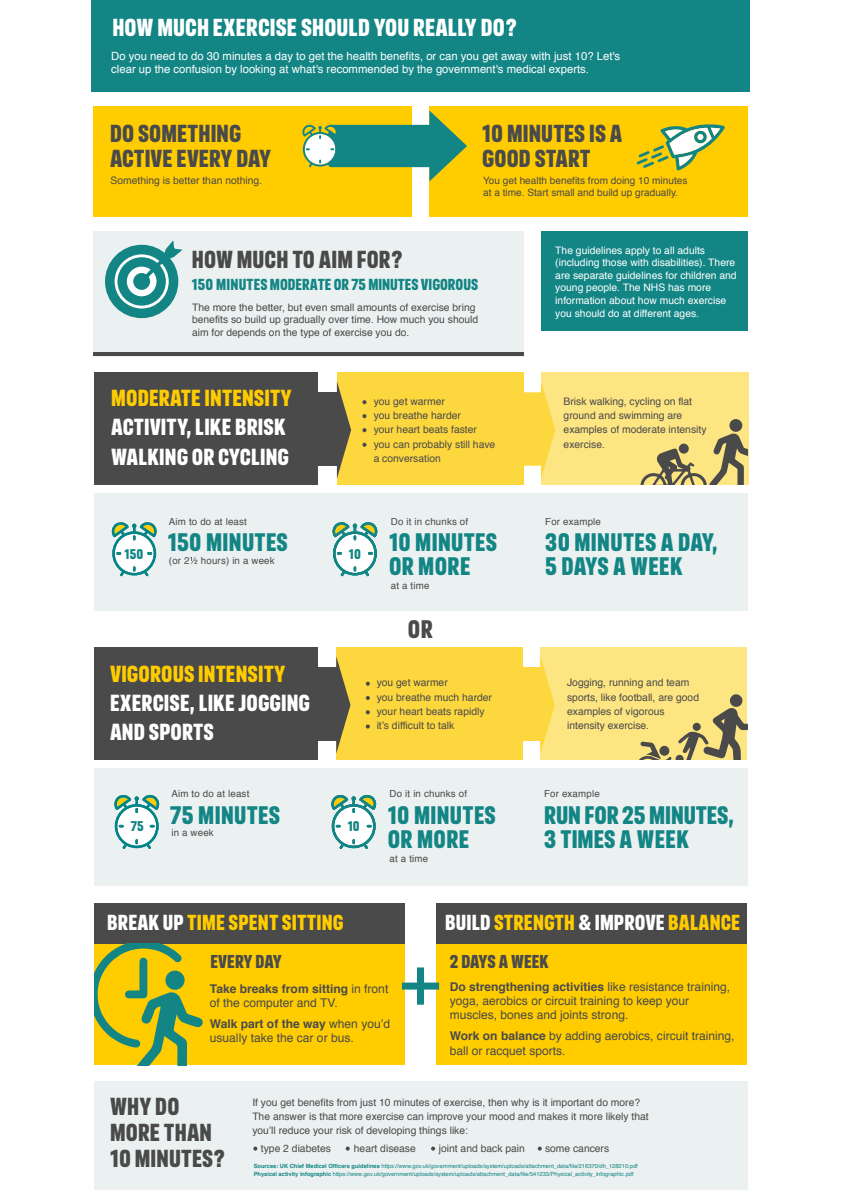
<style>
.page{position:relative;width:842px;height:1191px;background:#fff}
.page>*{position:absolute;margin:0;border:0;box-sizing:border-box;transform-origin:0 0}
.t1{font:700 21.9px/24.3px "ONEYOUSANS";letter-spacing:.015em;color:#138585}
.t2{font:700 21.9px/24.3px "ONEYOUSANS";letter-spacing:-.005em;color:#138585}
.t3{font:700 21.9px "ONEYOUSANS";color:#4a4a4a}
.t4{font:700 21.2px/25.8px "ONEYOUSANS";letter-spacing:.005em;color:#4a4a4a}
.t5{font:700 21.2px "ONEYOUSANS";letter-spacing:.005em;color:#fff}
.t6{font:700 20.1px/29.2px "ONEYOUSANS";letter-spacing:.005em;color:#fff}
.t7{font:700 20.1px "ONEYOUSANS";letter-spacing:.005em;color:#fc0}
.t8{font:700 18.7px "ONEYOUSANS";letter-spacing:.005em;color:#fc0}
.t9{font:700 16.1px "ONEYOUSANS";color:#4a4a4a}
.t10{font:700 13.8px "ONEYOUSANS";color:#138585}
.t11{font:700 12.2px "ONEYOUSANS";letter-spacing:.015em;color:#138585}
.t12{font:12px/14.3px "Helvetica";color:#4a4a4a}
.t13{font:11.3px/13.6px "Helvetica";color:#fff}
.t14{font:10.3px/14.3px "Helvetica";color:#4a4a4a}
.t15{font:10.3px/12.6px "Helvetica";color:#fff}
.t16{font:10.1px/12.1px "Helvetica";color:#4a4a4a}
.t17{font:9.7px "Helvetica";letter-spacing:.015em;color:#4a4a4a}
.t18{font:5.7px/8px "Helvetica";color:#138585}
.s1{color:#fff}
.s2{font-weight:700}
</style>
<div class="page">
<div style="left:436px;top:943px;width:310px;height:122px;background:#fc0"></div>
<div style="left:94px;top:1081px;width:653px;height:109px;background:#ebf0f0"></div>
<div style="left:94px;top:231px;width:430px;height:125px;background:#ebf0f0"></div>
<div style="left:91px;top:0;width:659px;height:91px;background:#138585"></div>
<div style="left:541px;top:231px;width:207px;height:99px;background:#138585"></div>
<div style="left:94px;top:106px;width:318px;height:110px;background:#fc0"></div>
<div style="left:429px;top:106px;width:318px;height:110px;background:#fc0"></div>
<svg style="left:302px;top:110px;width:165px;height:71px"></svg>
<svg style="left:637px;top:124px;width:88px;height:47px"></svg>
<div style="left:94px;top:943px;width:311px;height:122px;background:#fc0"></div>
<svg style="left:110px;top:249px;width:64px;height:64px"></svg>
<div style="left:105px;top:245px;width:73px;height:73px;border:10px solid #138585;border-radius:50%"></div>
<svg style="left:139px;top:241px;width:43px;height:42px"></svg>
<div style="left:117px;top:257px;width:49px;height:49px;border:9px solid #138585;border-radius:50%"></div>
<div style="left:133px;top:273px;width:17px;height:17px;background:#138585;border-radius:50%"></div>
<div style="left:94px;top:493px;width:653px;height:118px;background:#ebf0f0"></div>
<div style="left:94px;top:768px;width:653px;height:117px;background:#ebf0f0"></div>
<svg style="left:190px;top:557px;width:7px;height:7px"></svg>
<svg style="left:111px;top:522px;width:46px;height:54px"></svg>
<svg style="left:332px;top:522px;width:46px;height:54px"></svg>
<svg style="left:114px;top:794px;width:46px;height:55px"></svg>
<svg style="left:331px;top:794px;width:46px;height:55px"></svg>
<hr style="left:94px;top:352px;width:430px;height:4px;background:#4a4a4a">
<svg style="left:253px;top:1146px;width:4px;height:4px"></svg>
<svg style="left:346px;top:1146px;width:4px;height:4px"></svg>
<svg style="left:431px;top:1146px;width:4px;height:4px"></svg>
<svg style="left:538px;top:1146px;width:4px;height:4px"></svg>
<div style="left:94px;top:372px;width:223px;height:113px;background:#4a4a4a"></div>
<div style="left:337px;top:372px;width:187px;height:113px;background:#fdd73e"></div>
<div style="left:541px;top:372px;width:207px;height:113px;background:#fde582"></div>
<div style="left:317px;top:392px;width:20px;height:74px;background:#4a4a4a"></div>
<svg style="left:337px;top:382px;width:14px;height:96px"></svg>
<svg style="left:524px;top:382px;width:31px;height:96px"></svg>
<svg style="left:362px;top:400px;width:4px;height:4px"></svg>
<svg style="left:362px;top:414px;width:4px;height:4px"></svg>
<svg style="left:362px;top:428px;width:4px;height:4px"></svg>
<svg style="left:362px;top:443px;width:4px;height:4px"></svg>
<div style="left:729px;top:419px;width:13px;height:13px;background:#4a4a4a;border-radius:50%"></div>
<svg style="left:640px;top:433px;width:108px;height:51px"></svg>
<div style="left:679px;top:443px;width:10px;height:11px;background:#4a4a4a;border-radius:50%"></div>
<div style="left:94px;top:647px;width:224px;height:113px;background:#4a4a4a"></div>
<div style="left:436px;top:902px;width:310px;height:41px;background:#4a4a4a"></div>
<div style="left:94px;top:902px;width:311px;height:41px;background:#4a4a4a"></div>
<div style="left:336px;top:647px;width:187px;height:113px;background:#fdd73e"></div>
<div style="left:540px;top:647px;width:207px;height:113px;background:#fde582"></div>
<div style="left:316px;top:667px;width:21px;height:73px;background:#4a4a4a"></div>
<svg style="left:336px;top:656px;width:14px;height:97px"></svg>
<div style="left:521px;top:667px;width:20px;height:73px;background:#fdd73e"></div>
<svg style="left:540px;top:657px;width:15px;height:96px"></svg>
<svg style="left:366px;top:681px;width:4px;height:5px"></svg>
<svg style="left:366px;top:696px;width:4px;height:4px"></svg>
<svg style="left:366px;top:710px;width:4px;height:4px"></svg>
<svg style="left:366px;top:724px;width:4px;height:4px"></svg>
<svg style="left:639px;top:694px;width:108px;height:66px"></svg>
<svg style="left:94px;top:943px;width:109px;height:122px"></svg>
<div style="left:165px;top:970px;width:20px;height:19px;background:#138585;border-radius:50%"></div>
<svg style="left:402px;top:967px;width:37px;height:37px"></svg>
<h2 class="t5" style="left:112px;top:16px;width:406px">HOW MUCH EXERCISE SHOULD YOU REALLY DO?</h2>
<p class="t13" style="left:111px;top:49px;width:510px">Do you need to do 30 minutes a day to get the health benefits, or can you get away with just 10? Let's clear up the confusion by looking at what's recommended by the government's medical experts.</p>
<h2 class="t4" style="left:110px;top:122px;width:163px;line-height:24.7px">DO SOMETHING<br>ACTIVE EVERY DAY</h2>
<h2 class="t4" style="left:482px;top:123px;width:142px;line-height:24.7px">10 MINUTES IS A<br>GOOD START</h2>
<p class="t14" style="left:111px;top:174px;width:153px">Something is better than nothing.</p>
<p class="t16" style="left:483px;top:175px;width:206px">You get health benefits from doing 10 minutes at a time. Start small and build up gradually.</p>
<h2 class="t4" style="left:192px;top:248px;width:212px">HOW MUCH TO AIM FOR?</h2>
<p class="t14" style="left:192px;top:301px;width:288px;line-height:12.6px">The more the better, but even small amounts of exercise bring benefits so build up gradually over time. How much you should aim for depends on the type of exercise you do.</p>
<h3 class="t10" style="left:192px;top:277px;width:288px">150 MINUTES MODERATE OR 75 MINUTES VIGOROUS</h3>
<h3 class="t7" style="left:111px;top:387px;width:182px">MODERATE INTENSITY</h3>
<h3 class="t6" style="left:111px;top:414px;width:179px">ACTIVITY, LIKE BRISK<br>WALKING OR CYCLING</h3>
<p class="t14" style="left:374px;top:394px;width:123px">you get warmer<br>you breathe harder<br>your heart beats faster you can probably still have a conversation</p>
<p class="t11" style="left:125px;top:547px;width:20px">150</p>
<p class="t17" style="left:169px;top:514px;width:79px">Aim to do at least</p>
<p class="t17" style="left:169px;top:553px;width:107px">(or 2 hours) in a week</p>
<h1 class="t1" style="left:168px;top:531px;width:122px">150 MINUTES</h1>
<p class="t11" style="left:349px;top:547px;width:14px">10</p>
<p class="t17" style="left:391px;top:514px;width:79px">Do it in chunks of</p>
<h1 class="t1" style="left:389px;top:531px;width:110px">10 MINUTES<br>OR MORE</h1>
<p class="t17" style="left:391px;top:578px;width:40px">at a time</p>
<h1 class="t3" style="left:408px;top:617px;width:26px">OR</h1>
<h3 class="t7" style="left:110px;top:663px;width:177px">VIGOROUS INTENSITY</h3>
<h3 class="t6" style="left:110px;top:690px;width:201px">EXERCISE, LIKE JOGGING<br>AND SPORTS</h3>
<p class="t14" style="left:377px;top:676px;width:117px">you get warmer<br>you breathe much harder your heart beats rapidly it’s difficult to talk</p>
<p class="t11" style="left:131px;top:820px;width:15px">75</p>
<p class="t17" style="left:171px;top:786px;width:79px">Aim to do at least</p>
<p class="t17" style="left:171px;top:825px;width:44px">in a week</p>
<h1 class="t1" style="left:170px;top:804px;width:111px">75 MINUTES</h1>
<p class="t11" style="left:348px;top:820px;width:14px">10</p>
<p class="t17" style="left:390px;top:786px;width:79px">Do it in chunks of</p>
<h1 class="t1" style="left:388px;top:804px;width:110px">10 MINUTES<br>OR MORE</h1>
<p class="t17" style="left:390px;top:851px;width:40px">at a time</p>
<p class="t15" style="left:555px;top:244px;width:183px">The guidelines apply to all adults (including those with disabilities). There are separate guidelines for children and young people. The NHS has more information about how much exercise you should do at different ages.</p>
<p class="t14" style="left:564px;top:394px;width:144px">Brisk walking, cycling on flat ground and swimming are examples of moderate intensity exercise.</p>
<p class="t17" style="left:545px;top:514px;width:57px">For example</p>
<h1 class="t1" style="left:545px;top:531px;width:174px">30 MINUTES A DAY,<br>5 DAYS A WEEK</h1>
<p class="t14" style="left:567px;top:676px;width:133px">Jogging, running and team sports, like football, are good examples of vigorous intensity exercise.</p>
<p class="t17" style="left:544px;top:786px;width:57px">For example</p>
<h1 class="t2" style="left:544px;top:804px;width:191px">RUN FOR 25 MINUTES,<br>3 TIMES A WEEK</h1>
<h3 class="t8" style="left:107px;top:912px;width:238px"><span class="s1">BREAK UP</span> TIME SPENT SITTING</h3>
<h3 class="t9" style="left:210px;top:953px;width:73px">EVERY DAY</h3>
<p class="t12" style="left:210px;top:981px;width:180px"><span class="s2">Take breaks from sitting</span> in front of the computer and TV.</p>
<p class="t12" style="left:210px;top:1016px;width:182px"><span class="s2">Walk part of the way</span> when you’d usually take the car or bus.</p>
<h3 class="t8" style="left:445px;top:913px;width:297px"><span class="s1">BUILD</span> STRENGTH <span class="s1">&amp; IMPROVE</span> BALANCE</h3>
<h3 class="t9" style="left:450px;top:953px;width:101px">2 DAYS A WEEK</h3>
<p class="t12" style="left:450px;top:979px;width:282px"><span class="s2">Do strengthening activities</span> like resistance training, yoga, aerobics or circuit training to keep your muscles, bones and joints strong.</p>
<p class="t12" style="left:450px;top:1029px;width:286px"><span class="s2">Work on balance</span> by adding aerobics, circuit training, ball or racquet sports.</p>
<h2 class="t4" style="left:110px;top:1095px;width:117px">WHY DO<br>MORE THAN<br>10 MINUTES?</h2>
<p class="t14" style="left:252px;top:1095px;width:398px">If you get benefits from just 10 minutes of exercise, then why is it important do more?<br>The answer is that more exercise can improve your mood and makes it more likely that you’ll reduce your risk of developing things like:</p>
<p class="t18" style="left:254px;top:1161px;width:385px"><span class="s2">Sources: UK Chief Medical Officers guidelines</span> https://www.gov.uk/government/uploads/system/uploads/attachment_data/file/216370/dh_128210.pdf<br><span class="s2">Physical activity infographic</span> https://www.gov.uk/government/uploads/system/uploads/attachment_data/file/541233/Physical_activity_infographic.pdf</p>
<p class="t14" style="left:261px;top:1141px;width:72px">type 2 diabetes</p>
<p class="t14" style="left:354px;top:1141px;width:63px">heart disease</p>
<p class="t14" style="left:439px;top:1141px;width:88px">joint and back pain</p>
<p class="t14" style="left:545px;top:1141px;width:66px">some cancers</p>
</div>
